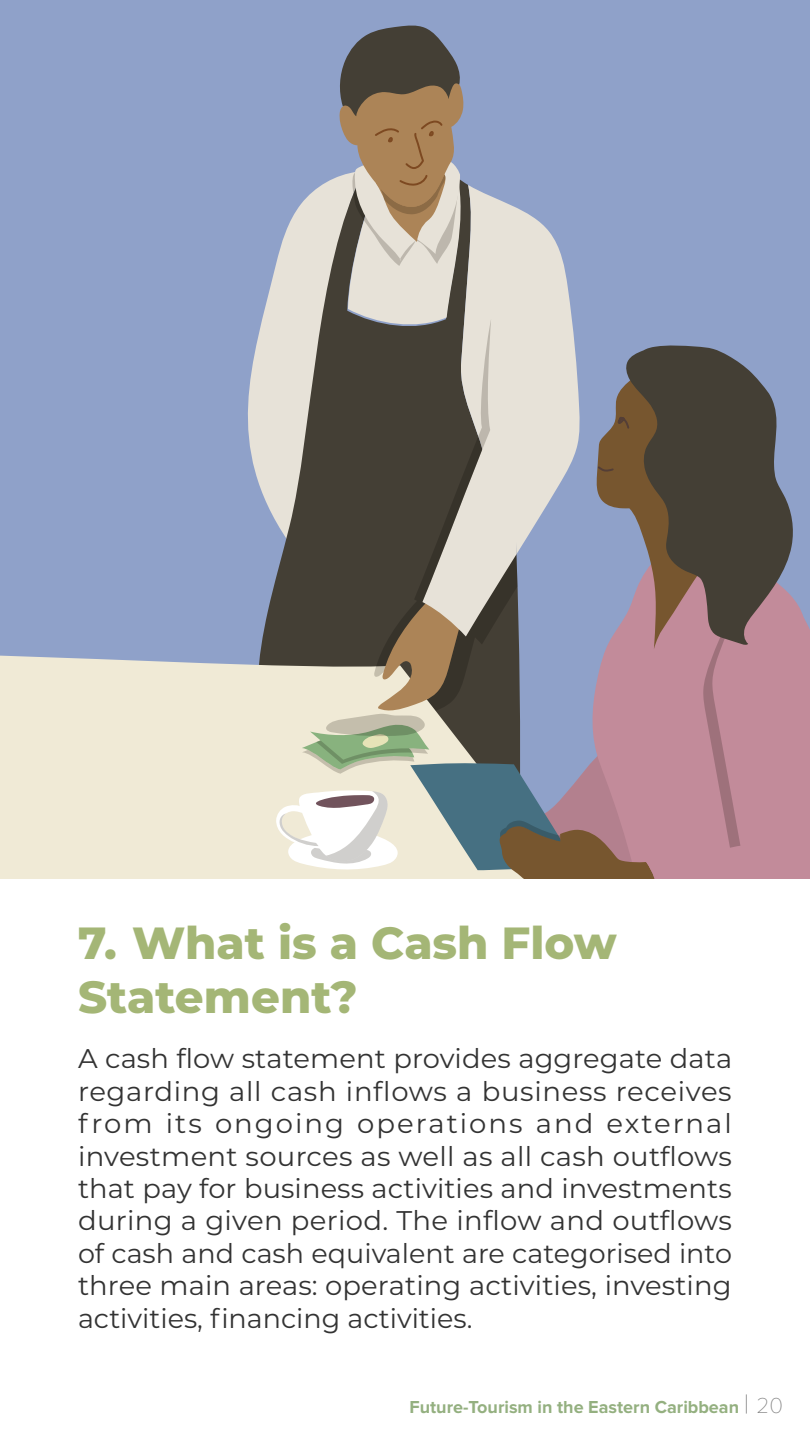
<style>
.page{position:relative;width:810px;height:1440px;background:#fff}
.page>*{position:absolute;margin:0;border:0;box-sizing:border-box;transform-origin:0 0}
.TITLE_01{font:800 45px/54px "Montserrat";color:#a4b676}
.PARAGRAPH{font:27px/32.4px "Montserrat";color:#333;text-align:justify}
.t1{font:700 18px "Proxima Nova";color:#94b080}
.s1{font-weight:100;font-size:27px;color:#808080}
.s2{font-weight:100;font-size:22.5px;color:#808080}
</style>
<div class="page">
<div style="left:0;top:0;width:810px;height:879px;background:#8fa1c9"></div>
<svg style="left:248px;top:338px;width:10px;height:143px"></svg>
<svg style="left:258px;top:265px;width:18px;height:388px;fill:#e7e2d8"></svg>
<div style="left:0;top:653px;width:276px;height:226px;background:#f0ead6"></div>
<div style="left:740px;top:601px;width:70px;height:278px;background:#c28b9a"></div>
<svg style="left:740px;top:363px;width:55px;height:282px;fill:#443f35"></svg>
<svg style="left:276px;top:25px;width:464px;height:854px"></svg>
<p class="TITLE_01" style="left:78px;top:914px;width:540px">7. What is a Cash Flow<br>Statement?</p>
<p class="PARAGRAPH" style="left:78px;top:1042px;width:656px">A cash flow statement provides aggregate data regarding all cash inflows a business receives from its ongoing operations and external investment sources as well as all cash outflows that pay for business activities and investments during a given period. The inflow and outflows of cash and cash equivalent are categorised into three main areas: operating activities, investing activities, financing activities.</p>
<p class="t1" style="left:409px;top:1399px;width:375px">Future-Tourism in the Eastern Caribbean <span class="s1">|</span> <span class="s2">20</span></p>
</div>
